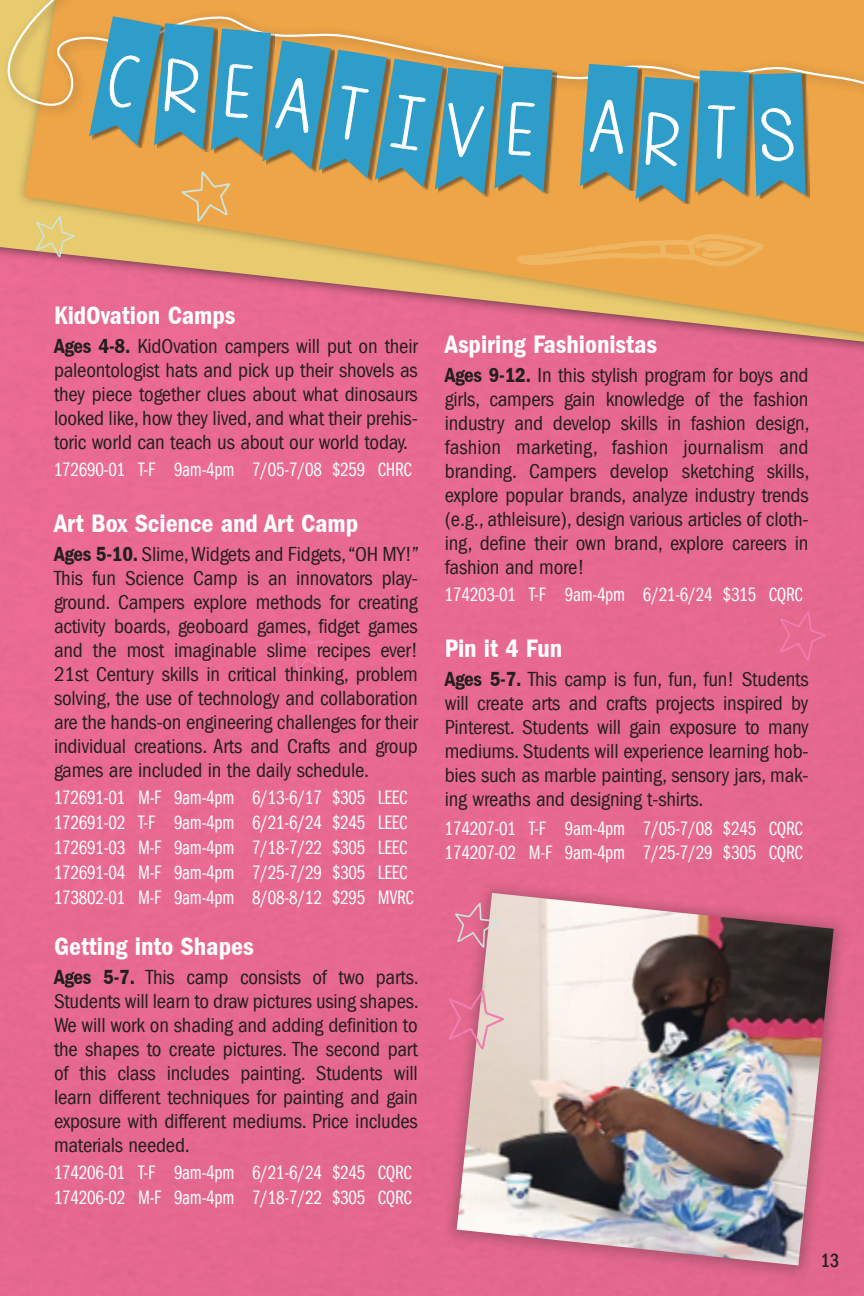
<style>
.page{position:relative;width:864px;height:1296px;background:#e7698f}
.page>*{position:absolute;margin:0;border:0;box-sizing:border-box;transform-origin:0 0}
._6X9_CAMP_TITLE{font:600 condensed 26px "Franklin Gothic";color:#fff}
._6X9_BODY{font:condensed 21px/24px "Franklin Gothic";letter-spacing:-.01em;color:#231f20;text-align:justify}
._6X9_TAB{font:20px/24px "Franklin Gothic Book Cmpr";letter-spacing:-.01em;color:#fff}
.t1{font:500 condensed 20px "Franklin Gothic";color:#231f20;scale:.9 1}
.s1{font-weight:600}
</style>
<div class="page">
<div style="left:14px;top:0;width:850px;height:375px;background:#231f20;opacity:.75"></div>
<svg style="left:24px;top:140px;width:840px;height:225px"></svg>
<svg style="left:282px;top:630px;width:42px;height:43px"></svg>
<svg style="left:780px;top:611px;width:46px;height:50px"></svg>
<svg style="left:36px;top:216px;width:39px;height:41px;background:#dfc37d"></svg>
<svg style="left:0;top:0;width:864px;height:132px;background:#eba94f"></svg>
<div style="left:498px;top:68px;width:58px;height:126px;background:#231f20;opacity:.5"></div>
<div style="left:756px;top:74px;width:53px;height:124px;background:#231f20;opacity:.5"></div>
<svg style="left:580px;top:64px;width:226px;height:139px;background:#69a0a8"></svg>
<svg style="left:514px;top:232px;width:251px;height:47px;background:#eea94f"></svg>
<div style="left:442px;top:878px;width:406px;height:402px;background:#e3678d"></div>
<img style="left:457px;top:893px;width:377px;height:372px">
<svg style="left:448px;top:990px;width:56px;height:60px"></svg>
<svg style="left:89px;top:16px;width:463px;height:206px;background:#94a188"></svg>
<svg style="left:455px;top:903px;width:44px;height:45px"></svg>
<p class="_6X9_CAMP_TITLE" style="left:54px;top:301px;width:183px">KidOvation Camps</p>
<p class="_6X9_BODY" style="left:54px;top:334px;width:365px"><span class="s1">Ages 4-8.</span> KidOvation campers will put on their paleontologist hats and pick up their shovels as they piece together clues about what dinosaurs looked like, how they lived, and what their prehis&shy;toric world can teach us about our world today.</p>
<p class="_6X9_TAB" style="left:54px;top:458px;width:359px">172690-01 T-F 9am-4pm 7/05-7/08 $259 CHRC</p>
<p class="_6X9_CAMP_TITLE" style="left:54px;top:509px;width:306px">Art Box Science and Art Camp</p>
<p class="_6X9_BODY" style="left:54px;top:542px;width:366px"><span class="s1">Ages 5-10.</span> Slime, Widgets and Fidgets, “OH MY!” This fun Science Camp is an innovators play&shy;ground. Campers explore methods for creating activity boards, geoboard games, fidget games and the most imaginable slime recipes ever!<br>21st Century skills in critical thinking, problem solving, the use of technology and collaboration are the hands-on engineering challenges for their individual creations. Arts and Crafts and group games are included in the daily schedule.</p>
<p class="_6X9_TAB" style="left:54px;top:786px;width:355px">172691-01 M-F 9am-4pm 6/13-6/17 $305 LEEC</p>
<p class="_6X9_TAB" style="left:54px;top:811px;width:355px">172691-02 T-F 9am-4pm 6/21-6/24 $245 LEEC</p>
<p class="_6X9_TAB" style="left:54px;top:836px;width:355px">172691-03 M-F 9am-4pm 7/18-7/22 $305 LEEC</p>
<p class="_6X9_TAB" style="left:54px;top:860px;width:355px">172691-04 M-F 9am-4pm 7/25-7/29 $305 LEEC</p>
<p class="_6X9_TAB" style="left:54px;top:885px;width:361px">173802-01 M-F 9am-4pm 8/08-8/12 $295 MVRC</p>
<p class="_6X9_CAMP_TITLE" style="left:54px;top:932px;width:201px">Getting into Shapes</p>
<p class="_6X9_BODY" style="left:54px;top:966px;width:366px"><span class="s1">Ages 5-7.</span> This camp consists of two parts.<br>Students will learn to draw pictures using shapes.<br>We will work on shading and adding definition to the shapes to create pictures. The second part of this class includes painting. Students will learn different techniques for painting and gain exposure with different mediums. Price includes materials needed.</p>
<p class="_6X9_TAB" style="left:54px;top:1161px;width:359px">174206-01 T-F 9am-4pm 6/21-6/24 $245 CQRC</p>
<p class="_6X9_TAB" style="left:54px;top:1186px;width:359px">174206-02 M-F 9am-4pm 7/18-7/22 $305 CQRC</p>
<p class="_6X9_CAMP_TITLE" style="left:445px;top:330px;width:214px">Aspiring Fashionistas</p>
<p class="_6X9_BODY" style="left:445px;top:363px;width:366px"><span class="s1">Ages 9-12.</span> In this stylish program for boys and girls, campers gain knowledge of the fashion industry and develop skills in fashion design, fashion marketing, fashion journalism and branding. Campers develop sketching skills, explore popular brands, analyze industry trends (e.g., athleisure), design various articles of cloth&shy;ing, define their own brand, explore careers in fashion and more!</p>
<p class="_6X9_TAB" style="left:445px;top:583px;width:359px">174203-01 T-F 9am-4pm 6/21-6/24 $315 CQRC</p>
<p class="_6X9_CAMP_TITLE" style="left:445px;top:634px;width:119px">Pin it 4 Fun</p>
<p class="_6X9_BODY" style="left:445px;top:667px;width:365px"><span class="s1">Ages 5-7.</span> This camp is fun, fun, fun! Students will create arts and crafts projects inspired by Pinterest. Students will gain exposure to many mediums. Students will experience learning hob&shy;bies such as marble painting, sensory jars, mak&shy;ing wreaths and designing t-shirts.</p>
<p class="_6X9_TAB" style="left:445px;top:817px;width:359px">174207-01 T-F 9am-4pm 7/05-7/08 $245 CQRC<br>174207-02 M-F 9am-4pm 7/25-7/29 $305 CQRC</p>
<p class="t1" style="left:821px;top:1250px;width:22px">13</p>
</div>
